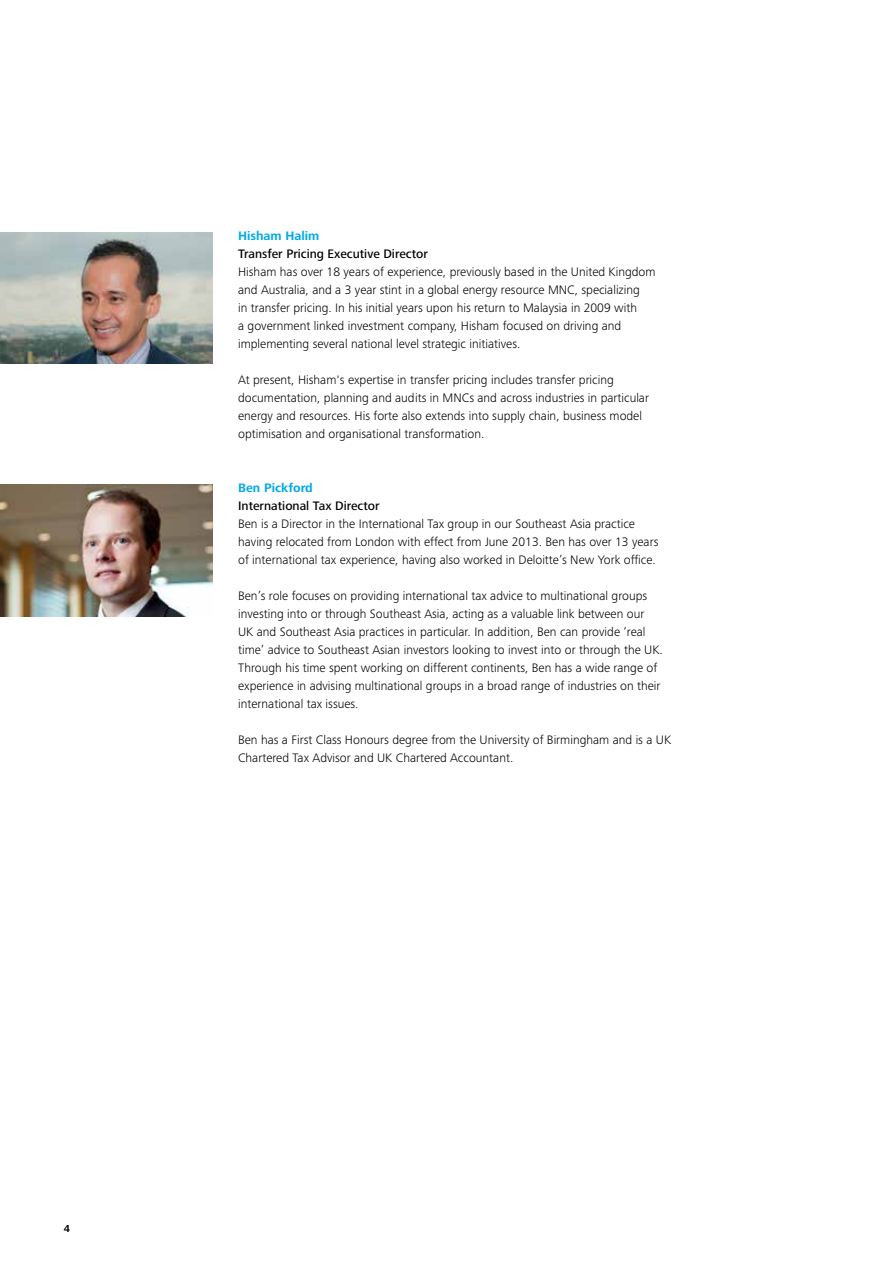
<style>
.page{position:relative;width:893px;height:1263px;background:#fff}
.page>*{position:absolute;margin:0;border:0;box-sizing:border-box;transform-origin:0 0}
.t1{font:300 12.75px/18px "Frutiger Next Pro";color:#000}
.Subhead_styles_C_Sub{font:500 12.75px "Frutiger Next Pro";color:#000}
.Subhead_styles_B_Sub{font:700 12.75px "Frutiger Next Pro";color:#00aae7}
.Caption_styles_Capti{font:700 10.5px "Frutiger Next Pro";color:#000}
</style>
<div class="page">
<img style="left:0;top:232px;width:213px;height:132px">
<img style="left:0;top:485px;width:213px;height:132px">
<p class="Subhead_styles_B_Sub" style="left:238px;top:229px;width:83px">Hisham Halim</p>
<p class="Subhead_styles_C_Sub" style="left:238px;top:247px;width:191px">Transfer Pricing Executive Director</p>
<p class="t1" style="left:238px;top:263px;width:419px">Hisham has over 18 years of experience, previously based in the United Kingdom and Australia, and a 3 year stint in a global energy resource MNC, specializing<br>in transfer pricing. In his initial years upon his return to Malaysia in 2009 with<br>a government linked investment company, Hisham focused on driving and implementing several national level strategic initiatives.</p>
<p class="t1" style="left:238px;top:371px;width:412px">At present, Hisham's expertise in transfer pricing includes transfer pricing documentation, planning and audits in MNCs and across industries in particular energy and resources. His forte also extends into supply chain, business model optimisation and organisational transformation.</p>
<p class="Subhead_styles_B_Sub" style="left:238px;top:481px;width:76px">Ben Pickford</p>
<p class="Subhead_styles_C_Sub" style="left:238px;top:499px;width:143px">International Tax Director</p>
<p class="t1" style="left:238px;top:515px;width:422px">Ben is a Director in the International Tax group in our Southeast Asia practice having relocated from London with effect from June 2013. Ben has over 13 years of international tax experience, having also worked in Deloitte’s New York office.</p>
<p class="t1" style="left:238px;top:587px;width:426px">Ben’s role focuses on providing international tax advice to multinational groups investing into or through Southeast Asia, acting as a valuable link between our UK and Southeast Asia practices in particular. In addition, Ben can provide ‘real time’ advice to Southeast Asian investors looking to invest into or through the UK.<br>Through his time spent working on different continents, Ben has a wide range of experience in advising multinational groups in a broad range of industries on their international tax issues.</p>
<p class="t1" style="left:238px;top:731px;width:435px">Ben has a First Class Honours degree from the University of Birmingham and is a UK<br>Chartered Tax Advisor and UK Chartered Accountant.</p>
<p class="Caption_styles_Capti" style="left:64px;top:1222px;width:8px">4</p>
</div>
